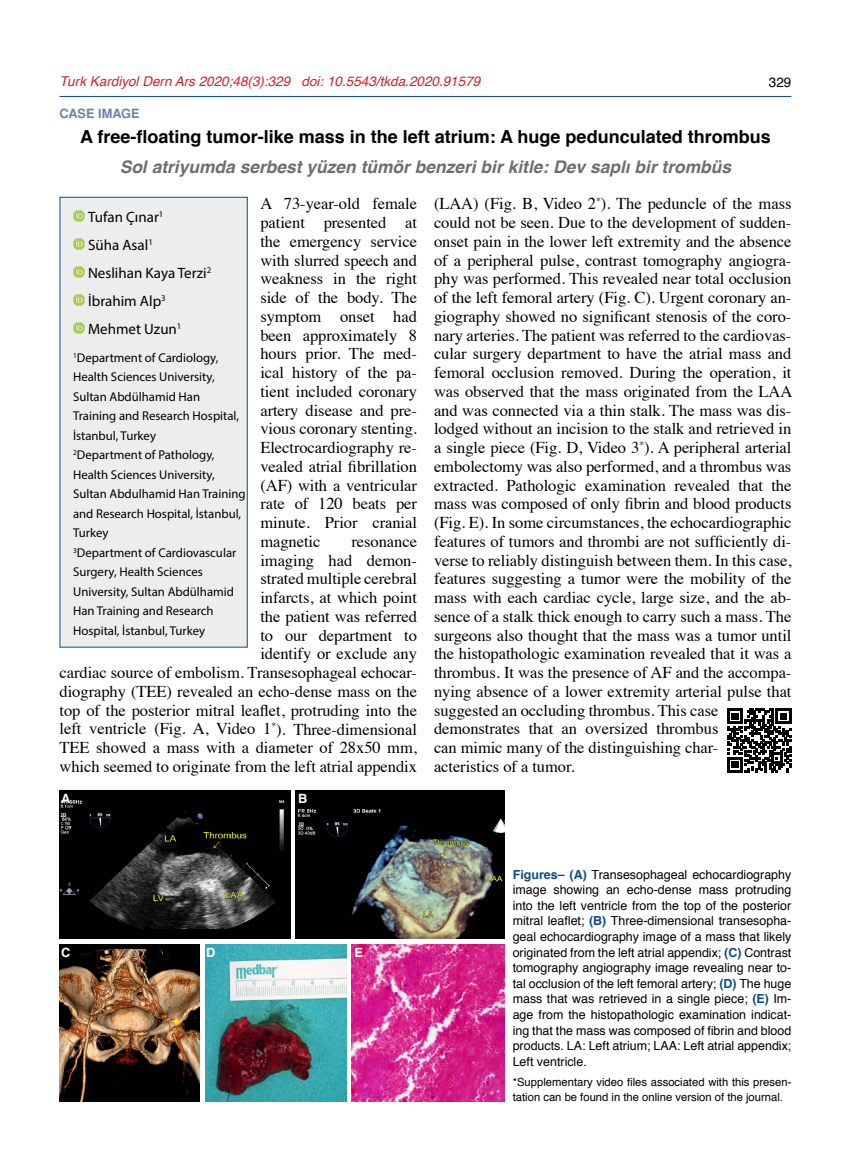
<style>
.page{position:relative;width:851px;height:1170px;background:#fff}
.page>*{position:absolute;margin:0;border:0;box-sizing:border-box;transform-origin:0 0}
.t1{font:700 18px "Helvetica";color:#000}
.t2{font:italic 700 17.4px "Helvetica";color:#6d6e71}
.t3{font:16.5px/18.8px "Times";letter-spacing:-.005em;color:#000;text-align:justify}
.t4{font:15px/28px "Myriad Pro";color:#000}
.t5{font:italic 13.5px "Helvetica";color:#d2232a}
.t6{font:13.5px "Helvetica";color:#000}
.t7{font:12.75px/19.5px "Myriad Pro";color:#000}
.t8{font:700 12.75px "Helvetica Tr";color:#6f80ac}
.t9{font:700 12.75px "Helvetica";color:#fff}
.t10{font:12.45px/15.6px "Helvetica";color:#000;text-align:justify}
.t11{font:11.25px/15.6px "Helvetica";color:#000}
.s1{font-weight:700;color:#0c4c88}
</style>
<div class="page">
<div style="left:60px;top:197px;width:187px;height:450px;background:#ededee"></div>
<svg style="left:73px;top:210px;width:11px;height:12px"></svg>
<svg style="left:73px;top:238px;width:11px;height:12px"></svg>
<svg style="left:73px;top:266px;width:11px;height:12px"></svg>
<svg style="left:73px;top:294px;width:11px;height:12px"></svg>
<svg style="left:73px;top:322px;width:11px;height:12px"></svg>
<hr style="left:60px;top:96px;width:731px;height:1px;background:#0c4c88">
<svg style="left:727px;top:708px;width:64px;height:64px"></svg>
<img style="left:60px;top:790px;width:230px;height:148px">
<img style="left:296px;top:790px;width:208px;height:148px">
<img style="left:60px;top:944px;width:140px;height:157px">
<img style="left:205px;top:944px;width:141px;height:157px">
<img style="left:351px;top:944px;width:153px;height:157px">
<p class="t5" style="left:60px;top:71px;width:422px">Turk Kardiyol Dern Ars 2020;48(3):329 doi: 10.5543/tkda.2020.91579</p>
<p class="t8" style="left:60px;top:105px;width:81px">CASE IMAGE</p>
<p class="t6" style="left:768px;top:72px;width:24px">329</p>
<p class="t1" style="left:80px;top:122px;width:692px">A free-floating tumor-like mass in the left atrium: A huge pedunculated thrombus</p>
<p class="t2" style="left:120px;top:152px;width:613px">Sol atriyumda serbest yüzen tümör benzeri bir kitle: Dev saplı bir trombüs</p>
<p class="t3" style="left:260px;top:193px;width:158px">A 73-year-old female patient presented at the emergency service with slurred speech and weakness in the right side of the body. The symptom onset had been approximately 8 hours prior. The med&shy;ical history of the pa&shy;tient included coronary artery disease and pre&shy;vious coronary stenting.<br>Electrocardiography re&shy;vealed atrial fibrillation (AF) with a ventricular rate of 120 beats per minute. Prior cranial magnetic</p>
<p class="t4" style="left:88px;top:202px;width:125px">Tufan Çınar<sup>1<br></sup>Süha Asal<sup>1<br></sup>Neslihan Kaya Terzi<sup>2<br></sup>İbrahim Alp<sup>3<br></sup>Mehmet Uzun<sup>1</sup></p>
<p class="t7" style="left:73px;top:347px;width:174px"><sup>1</sup>Department of Cardiology,<br>Health Sciences University,<br>Sultan Abdülhamid Han<br>Training and Research Hospital,<br>İstanbul, Turkey<br><sup>2</sup>Department of Pathology,<br>Health Sciences University,<br>Sultan Abdulhamid Han Training and Research Hospital, İstanbul,<br>Turkey<br><sup>3</sup>Department of Cardiovascular<br>Surgery, Health Sciences<br>University, Sultan Abdülhamid<br>Han Training and Research<br>Hospital, İstanbul, Turkey</p>
<p class="t3" style="left:60px;top:530px;width:359px;text-align:right">resonance<br>imaging had demon-<br>strated multiple cerebral<br>infarcts, at which point<br>the patient was referred<br>to our department to<br>identify or exclude any<br>cardiac source of embolism. Transesophageal echocar&shy;diography (TEE) revealed an echo-dense mass on the top of the posterior mitral leaflet, protruding into the left ventricle (Fig. A, Video 1<sup>*</sup>). Three-dimensional TEE showed a mass with a diameter of 28x50 mm, which seemed to originate from the left atrial appendix</p>
<p class="t9" style="left:61px;top:788px;width:11px">A</p>
<p class="t9" style="left:298px;top:788px;width:11px">B</p>
<p class="t3" style="left:434px;top:193px;width:360px;text-align:left">(LAA) (Fig. B, Video 2<sup>*</sup>). The peduncle of the mass could not be seen. Due to the development of sudden&shy;onset pain in the lower left extremity and the absence of a peripheral pulse, contrast tomography angiogra&shy;phy was performed. This revealed near total occlusion of the left femoral artery (Fig. C). Urgent coronary an&shy;giography showed no significant stenosis of the coro&shy;nary arteries. The patient was referred to the cardiovas&shy;cular surgery department to have the atrial mass and femoral occlusion removed. During the operation, it was observed that the mass originated from the LAA and was connected via a thin stalk. The mass was dis&shy;lodged without an incision to the stalk and retrieved in a single piece (Fig. D, Video 3<sup>*</sup>). A peripheral arterial embolectomy was also performed, and a thrombus was extracted. Pathologic examination revealed that the mass was composed of only fibrin and blood products (Fig. E). In some circumstances, the echocardiographic features of tumors and thrombi are not sufficiently di&shy;verse to reliably distinguish between them. In this case, features suggesting a tumor were the mobility of the mass with each cardiac cycle, large size, and the ab&shy;sence of a stalk thick enough to carry such a mass. The surgeons also thought that the mass was a tumor until the histopathologic examination revealed that it was a thrombus. It was the presence of AF and the accompa&shy;nying absence of a lower extremity arterial pulse that suggested an occluding thrombus. This case demonstrates that an oversized thrombus<br>can mimic many of the distinguishing char-<br>acteristics of a tumor.</p>
<p class="t9" style="left:61px;top:942px;width:11px">C</p>
<p class="t9" style="left:206px;top:942px;width:11px">D</p>
<p class="t9" style="left:354px;top:942px;width:10px">E</p>
<p class="t10" style="left:512px;top:866px;width:280px"><span class="s1">Figures– (A)</span> Transesophageal echocardiography image showing an echo-dense mass protruding into the left ventricle from the top of the posterior mitral leaflet; <span class="s1">(B)</span> Three-dimensional transesopha&shy;geal echocardiography image of a mass that likely originated from the left atrial appendix; <span class="s1">(C)</span> Contrast tomography angiography image revealing near to&shy;tal occlusion of the left femoral artery; <span class="s1">(D)</span> The huge mass that was retrieved in a single piece; <span class="s1">(E)</span> Im&shy;age from the histopathologic examination indicat&shy;ing that the mass was composed of fibrin and blood products. LA: Left atrium; LAA: Left atrial appendix; Left ventricle.</p>
<p class="t11" style="left:512px;top:1074px;width:280px">*Supplementary video files associated with this presen&shy;tation can be found in the online version of the journal.</p>
</div>
